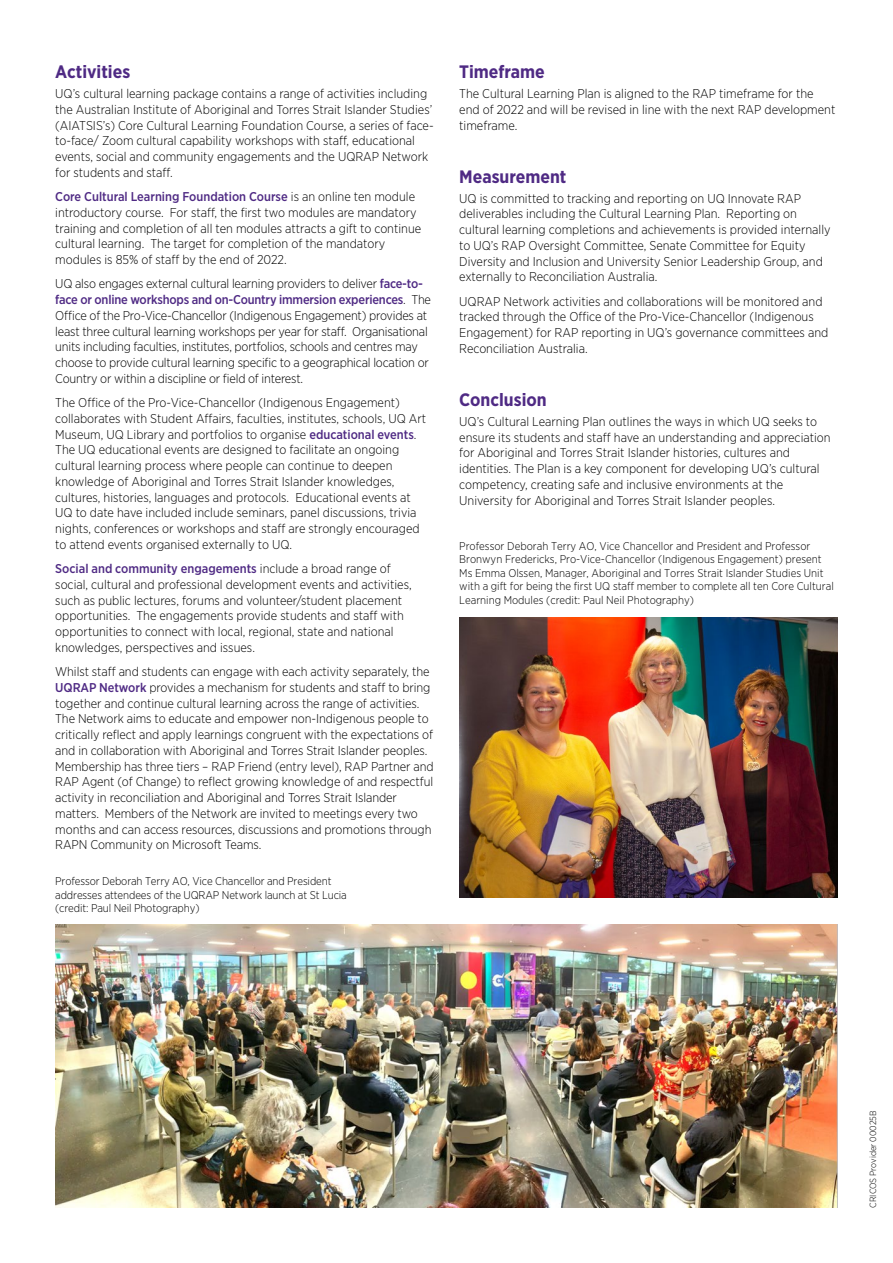
<style>
.page{position:relative;width:893px;height:1263px;background:#fff}
.page>*{position:absolute;margin:0;border:0;box-sizing:border-box;transform-origin:0 0}
.t1{font:700 18px "Gotham Narrow";color:#4f2a84}
.t2{font:300 12.75px/15.8px "Gotham Narrow";color:#000}
.t3{font:300 11.25px/13.5px "Gotham Narrow";color:#000}
.t4{font:300 9px "Gotham Narrow";color:#000}
.s1{font-weight:500;color:#4f2a84}
</style>
<div class="page">
<img style="left:55px;top:924px;width:783px;height:284px">
<img style="left:459px;top:617px;width:379px;height:280px">
<h1 class="t1" style="left:55px;top:60px;width:76px">Activities</h1>
<p class="t2" style="left:55px;top:86px;width:380px">UQ’s cultural learning package contains a range of activities including the Australian Institute of Aboriginal and Torres Strait Islander Studies’ (AIATSIS’s) Core Cultural Learning Foundation Course, a series of face&shy;to-face/ Zoom cultural capability workshops with staff, educational events, social and community engagements and the UQRAP Network for students and staff.</p>
<p class="t2" style="left:55px;top:189px;width:367px"><span class="s1">Core Cultural Learning Foundation Course</span> is an online ten module introductory course. For staff, the first two modules are mandatory training and completion of all ten modules attracts a gift to continue cultural learning. The target for completion of the mandatory modules is 85% of staff by the end of 2022.</p>
<p class="t2" style="left:55px;top:276px;width:377px">UQ also engages external cultural learning providers to deliver <span class="s1">face-to&shy;face or online workshops and on-Country immersion experiences</span>. The Office of the Pro-Vice-Chancellor (Indigenous Engagement) provides at least three cultural learning workshops per year for staff. Organisational units including faculties, institutes, portfolios, schools and centres may choose to provide cultural learning specific to a geographical location or Country or within a discipline or field of interest.</p>
<p class="t2" style="left:55px;top:394px;width:372px">The Office of the Pro-Vice-Chancellor (Indigenous Engagement) collaborates with Student Affairs, faculties, institutes, schools, UQ Art Museum, UQ Library and portfolios to organise <span class="s1">educational events</span>.<br>The UQ educational events are designed to facilitate an ongoing cultural learning process where people can continue to deepen knowledge of Aboriginal and Torres Strait Islander knowledges, cultures, histories, languages and protocols. Educational events at UQ to date have included include seminars, panel discussions, trivia nights, conferences or workshops and staff are strongly encouraged to attend events organised externally to UQ.</p>
<p class="t2" style="left:55px;top:560px;width:358px"><span class="s1">Social and community engagements</span> include a broad range of social, cultural and professional development events and activities, such as public lectures, forums and volunteer/student placement opportunities. The engagements provide students and staff with opportunities to connect with local, regional, state and national knowledges, perspectives and issues.</p>
<p class="t2" style="left:55px;top:663px;width:380px">Whilst staff and students can engage with each activity separately, the <span class="s1">UQRAP Network</span> provides a mechanism for students and staff to bring together and continue cultural learning across the range of activities.<br>The Network aims to educate and empower non-Indigenous people to critically reflect and apply learnings congruent with the expectations of and in collaboration with Aboriginal and Torres Strait Islander peoples.<br>Membership has three tiers – RAP Friend (entry level), RAP Partner and RAP Agent (of Change) to reflect growing knowledge of and respectful activity in reconciliation and Aboriginal and Torres Strait Islander matters. Members of the Network are invited to meetings every two months and can access resources, discussions and promotions through RAPN Community on Microsoft Teams.</p>
<p class="t3" style="left:55px;top:874px;width:293px">Professor Deborah Terry AO, Vice Chancellor and President addresses attendees of the UQRAP Network launch at St Lucia (credit: Paul Neil Photography)</p>
<h1 class="t1" style="left:459px;top:60px;width:87px">Timeframe</h1>
<p class="t2" style="left:459px;top:86px;width:378px">The Cultural Learning Plan is aligned to the RAP timeframe for the end of 2022 and will be revised in line with the next RAP development timeframe.</p>
<h1 class="t1" style="left:459px;top:165px;width:109px">Measurement</h1>
<p class="t2" style="left:459px;top:190px;width:373px">UQ is committed to tracking and reporting on UQ Innovate RAP deliverables including the Cultural Learning Plan. Reporting on cultural learning completions and achievements is provided internally to UQ’s RAP Oversight Committee, Senate Committee for Equity Diversity and Inclusion and University Senior Leadership Group, and externally to Reconciliation Australia.</p>
<p class="t2" style="left:459px;top:293px;width:371px">UQRAP Network activities and collaborations will be monitored and tracked through the Office of the Pro-Vice-Chancellor (Indigenous Engagement) for RAP reporting in UQ’s governance committees and Reconciliation Australia.</p>
<h1 class="t1" style="left:459px;top:388px;width:89px">Conclusion</h1>
<p class="t2" style="left:459px;top:413px;width:373px">UQ’s Cultural Learning Plan outlines the ways in which UQ seeks to ensure its students and staff have an understanding and appreciation for Aboriginal and Torres Strait Islander histories, cultures and identities. The Plan is a key component for developing UQ’s cultural competency, creating safe and inclusive environments at the University for Aboriginal and Torres Strait Islander peoples.</p>
<p class="t3" style="left:459px;top:539px;width:376px">Professor Deborah Terry AO, Vice Chancellor and President and Professor Bronwyn Fredericks, Pro-Vice-Chancellor (Indigenous Engagement) present Ms Emma Olssen, Manager, Aboriginal and Torres Strait Islander Studies Unit with a gift for being the first UQ staff member to complete all ten Core Cultural Learning Modules (credit: Paul Neil Photography)</p>
<p class="t4" style="left:867px;top:1208px;width:99px;rotate:-90deg">CRICOS Provider 00025B</p>
</div>
